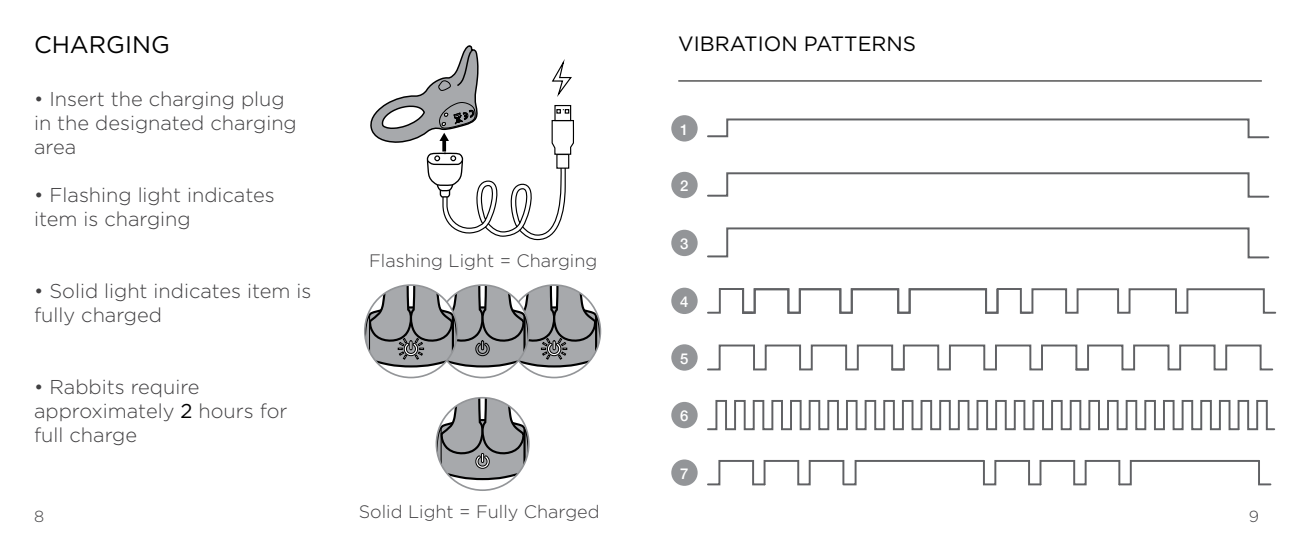
<style>
.page{position:relative;width:1293px;height:556px;background:#fff}
.page>*{position:absolute;margin:0;border:0;box-sizing:border-box;transform-origin:0 0}
.t1{font:24px "Gotham";color:#000}
.t2{font:20.8px "Gotham";color:#000}
.t3{font:300 20px/24px "Gotham";color:#414042}
.t4{font:300 18px "Gotham";color:#414042}
.t5{font:300 16px "Gotham";color:#414042}
.t6{font:500 14.8px "Helvetica Neue";color:#fff}
.s1{font-weight:400;color:#000}
</style>
<div class="page">
<svg style="left:370px;top:45px;width:205px;height:196px"></svg>
<svg style="left:438px;top:397px;width:91px;height:93px"></svg>
<div style="left:435px;top:397px;width:94px;height:94px;border:2px solid #939598;border-radius:50%"></div>
<svg style="left:365px;top:285px;width:235px;height:92px"></svg>
<div style="left:364px;top:284px;width:94px;height:94px;border:2px solid #939598;border-radius:50%"></div>
<svg style="left:707px;top:118px;width:563px;height:21px"></svg>
<div style="left:671px;top:115px;width:26px;height:26px;background:#939598;border-radius:50%"></div>
<svg style="left:707px;top:172px;width:563px;height:26px"></svg>
<div style="left:671px;top:172px;width:26px;height:26px;background:#939598;border-radius:50%"></div>
<svg style="left:707px;top:227px;width:563px;height:32px"></svg>
<div style="left:671px;top:230px;width:26px;height:26px;background:#939598;border-radius:50%"></div>
<div style="left:671px;top:402px;width:26px;height:26px;background:#939598;border-radius:50%"></div>
<svg style="left:707px;top:400px;width:568px;height:31px"></svg>
<div style="left:671px;top:459px;width:26px;height:26px;background:#939598;border-radius:50%"></div>
<svg style="left:707px;top:460px;width:565px;height:26px"></svg>
<div style="left:671px;top:287px;width:26px;height:27px;background:#939598;border-radius:50%"></div>
<svg style="left:707px;top:288px;width:570px;height:26px"></svg>
<div style="left:671px;top:344px;width:26px;height:26px;background:#939598;border-radius:50%"></div>
<svg style="left:707px;top:344px;width:567px;height:27px"></svg>
<hr style="left:678px;top:80px;width:583px;height:2px;background:#000">
<p class="t1" style="left:34px;top:31px;width:137px">CHARGING</p>
<p class="t3" style="left:34px;top:87px;width:264px">• Insert the charging plug in the designated charging area</p>
<p class="t3" style="left:34px;top:183px;width:242px">• Flashing light indicates item is charging</p>
<p class="t3" style="left:34px;top:279px;width:279px">• Solid light indicates item is fully charged</p>
<p class="t3" style="left:34px;top:375px;width:255px">• Rabbits require approximately <span class="s1">2</span> hours for full charge</p>
<p class="t4" style="left:369px;top:250px;width:230px">Flashing Light = Charging</p>
<p class="t2" style="left:678px;top:32px;width:239px">VIBRATION PATTERNS</p>
<p class="t6" style="left:680px;top:117px;width:10px">1</p>
<p class="t6" style="left:680px;top:174px;width:10px">2</p>
<p class="t6" style="left:680px;top:232px;width:10px">3</p>
<p class="t6" style="left:680px;top:290px;width:10px">4</p>
<p class="t6" style="left:680px;top:346px;width:10px">5</p>
<p class="t6" style="left:680px;top:404px;width:10px">6</p>
<p class="t6" style="left:680px;top:461px;width:10px">7</p>
<p class="t4" style="left:359px;top:501px;width:242px">Solid Light = Fully Charged</p>
<p class="t5" style="left:34px;top:507px;width:12px">8</p>
<p class="t5" style="left:1248px;top:507px;width:12px">9</p>
</div>
